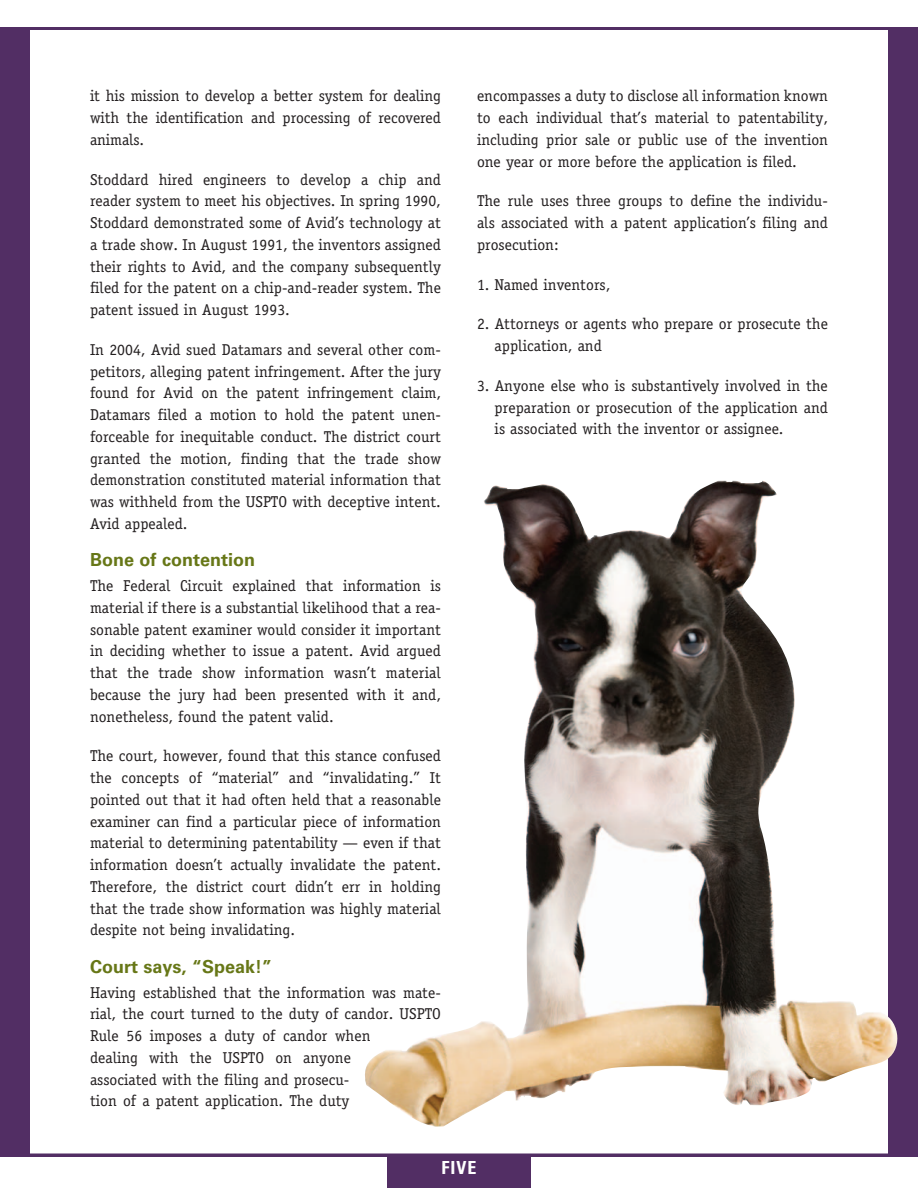
<style>
.page{position:relative;width:918px;height:1188px;background:#fff}
.page>*{position:absolute;margin:0;border:0;box-sizing:border-box;transform-origin:0 0}
.Subhead{font:700 18px "Univers LT Std";color:#677717}
.t1{font:700 condensed 18px "Univers LT Std";color:#fff}
.Body{font:15.75px/21.8px "Officina Serif Std";color:#231f20;text-align:justify}
</style>
<div class="page">
<div style="left:0;top:27px;width:918px;height:1129px;background:#522e64"></div>
<div style="left:27px;top:27px;width:864px;height:1129px;background:#fff;border:3px solid #522e64"></div>
<div style="left:387px;top:1156px;width:144px;height:32px;background:#522e64"></div>
<img style="left:365px;top:481px;width:533px;height:646px">
<p class="Body" style="left:90px;top:85px;width:353px">it his mission to develop a better system for dealing with the identification and processing of recovered animals.</p>
<p class="Body" style="left:90px;top:168px;width:352px">Stoddard hired engineers to develop a chip and reader system to meet his objectives. In spring 1990, Stoddard demonstrated some of Avid’s technology at a trade show. In August 1991, the inventors assigned their rights to Avid, and the company subsequently filed for the patent on a chip-and-reader system. The patent issued in August 1993.</p>
<p class="Body" style="left:90px;top:339px;width:353px">In 2004, Avid sued Datamars and several other com&shy;petitors, alleging patent infringement. After the jury found for Avid on the patent infringement claim, Datamars filed a motion to hold the patent unen&shy;forceable for inequitable conduct. The district court granted the motion, finding that the trade show demonstration constituted material information that was withheld from the USPTO with deceptive intent.<br>Avid appealed.</p>
<p class="Subhead" style="left:90px;top:549px;width:167px">Bone of contention</p>
<p class="Body" style="left:90px;top:575px;width:353px">The Federal Circuit explained that information is material if there is a substantial likelihood that a rea&shy;sonable patent examiner would consider it important in deciding whether to issue a patent. Avid argued that the trade show information wasn’t material because the jury had been presented with it and, nonetheless, found the patent valid.</p>
<p class="Body" style="left:90px;top:745px;width:353px">The court, however, found that this stance confused the concepts of “material” and “invalidating.” It pointed out that it had often held that a reasonable examiner can find a particular piece of information material to determining patentability — even if that information doesn’t actually invalidate the patent.<br>Therefore, the district court didn’t err in holding that the trade show information was highly material despite not being invalidating.</p>
<p class="Subhead" style="left:90px;top:956px;width:184px">Court says, “Speak!”</p>
<p class="Body" style="left:90px;top:981px;width:353px;text-align:left">Having established that the information was mate&shy;rial, the court turned to the duty of candor. USPTO Rule 56 imposes a duty of candor when<br>dealing with the USPTO on anyone<br>associated with the filing and prosecu-<br>tion of a patent application. The duty</p>
<p class="Body" style="left:477px;top:85px;width:353px">encompasses a duty to disclose all information known to each individual that’s material to patentability, including prior sale or public use of the invention one year or more before the application is filed.</p>
<p class="Body" style="left:477px;top:190px;width:353px">The rule uses three groups to define the individu&shy;als associated with a patent application’s filing and prosecution:</p>
<p class="Body" style="left:477px;top:273px;width:135px">1. Named inventors,</p>
<p class="Body" style="left:495px;top:313px;width:335px;text-indent:-18px">2. Attorneys or agents who prepare or prosecute the application, and</p>
<p class="Body" style="left:495px;top:375px;width:335px;text-indent:-18px">3. Anyone else who is substantively involved in the preparation or prosecution of the application and is associated with the inventor or assignee.</p>
<p class="t1" style="left:442px;top:1157px;width:36px">FIVE</p>
</div>
